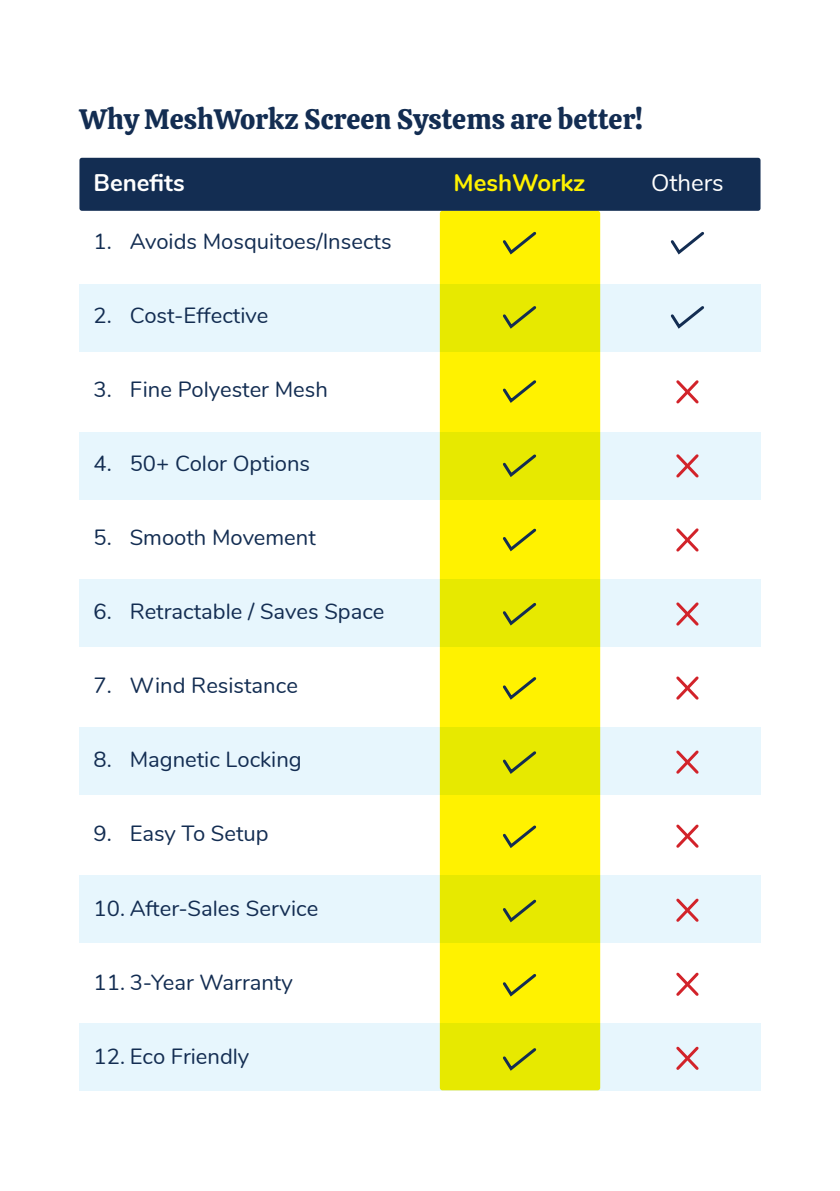
<style>
.page{position:relative;width:840px;height:1191px;background:#fff}
.page>*{position:absolute;margin:0;border:0;box-sizing:border-box;transform-origin:0 0}
.t1{font:28px "Calistoga";color:#132d52}
.t2{font:700 24px "Nunito";color:#fff200}
.t3{font:700 24px "Nunito";color:#fff}
.t4{font:24px "Nunito";color:#fff}
.t5{font:22px "Nunito";color:#132d52}
</style>
<div class="page">
<div style="left:79px;top:1023px;width:681px;height:67px;background:#e1f4fd"></div>
<div style="left:79px;top:875px;width:681px;height:67px;background:#e1f4fd"></div>
<div style="left:79px;top:727px;width:681px;height:67px;background:#e1f4fd"></div>
<div style="left:79px;top:580px;width:681px;height:67px;background:#e1f4fd"></div>
<div style="left:79px;top:432px;width:681px;height:67px;background:#e1f4fd"></div>
<div style="left:79px;top:284px;width:681px;height:67px;background:#e1f4fd"></div>
<div style="left:439px;top:211px;width:161px;height:879px;background:linear-gradient(to right,#f4ee00,#f4ee00);border-radius:3px"></div>
<div style="left:79px;top:158px;width:681px;height:53px;background:#132d52;border-radius:3px"></div>
<svg style="left:500px;top:229px;width:38px;height:28px"></svg>
<svg style="left:670px;top:231px;width:35px;height:24px"></svg>
<svg style="left:500px;top:452px;width:38px;height:27px"></svg>
<svg style="left:500px;top:748px;width:38px;height:28px"></svg>
<svg style="left:500px;top:377px;width:38px;height:28px"></svg>
<svg style="left:500px;top:600px;width:38px;height:28px"></svg>
<svg style="left:500px;top:897px;width:38px;height:27px"></svg>
<svg style="left:500px;top:303px;width:38px;height:28px"></svg>
<svg style="left:670px;top:306px;width:34px;height:23px"></svg>
<svg style="left:500px;top:526px;width:38px;height:27px"></svg>
<svg style="left:500px;top:822px;width:38px;height:28px"></svg>
<svg style="left:500px;top:674px;width:38px;height:28px"></svg>
<svg style="left:500px;top:971px;width:38px;height:27px"></svg>
<svg style="left:500px;top:1045px;width:38px;height:28px"></svg>
<svg style="left:676px;top:380px;width:23px;height:24px"></svg>
<svg style="left:676px;top:676px;width:23px;height:24px"></svg>
<svg style="left:676px;top:528px;width:23px;height:24px"></svg>
<svg style="left:676px;top:454px;width:23px;height:24px"></svg>
<svg style="left:676px;top:750px;width:23px;height:24px"></svg>
<svg style="left:676px;top:602px;width:23px;height:24px"></svg>
<svg style="left:676px;top:824px;width:23px;height:24px"></svg>
<svg style="left:676px;top:898px;width:23px;height:24px"></svg>
<svg style="left:676px;top:972px;width:23px;height:24px"></svg>
<svg style="left:676px;top:1046px;width:23px;height:24px"></svg>
<p class="t1" style="left:79px;top:94px;width:564px">Why MeshWorkz Screen Systems are better!</p>
<p class="t3" style="left:94px;top:164px;width:93px">Benefits</p>
<p class="t2" style="left:453px;top:164px;width:133px">MeshWorkz</p>
<p class="t4" style="left:650px;top:165px;width:74px">Others</p>
<p class="t5" style="left:94px;top:225px;width:299px">1. Avoids Mosquitoes/Insects</p>
<p class="t5" style="left:94px;top:299px;width:176px">2. Cost-Effective</p>
<p class="t5" style="left:94px;top:373px;width:236px">3. Fine Polyester Mesh</p>
<p class="t5" style="left:94px;top:447px;width:218px">4. 50+ Color Options</p>
<p class="t5" style="left:94px;top:521px;width:224px">5. Smooth Movement</p>
<p class="t5" style="left:94px;top:595px;width:292px">6. Retractable / Saves Space</p>
<p class="t5" style="left:94px;top:669px;width:206px">7. Wind Resistance</p>
<p class="t5" style="left:94px;top:743px;width:209px">8. Magnetic Locking</p>
<p class="t5" style="left:94px;top:817px;width:176px">9. Easy To Setup</p>
<p class="t5" style="left:94px;top:891px;width:226px">10. After-Sales Service</p>
<p class="t5" style="left:94px;top:965px;width:200px">11. 3-Year Warranty</p>
<p class="t5" style="left:94px;top:1039px;width:157px">12. Eco Friendly</p>
</div>
